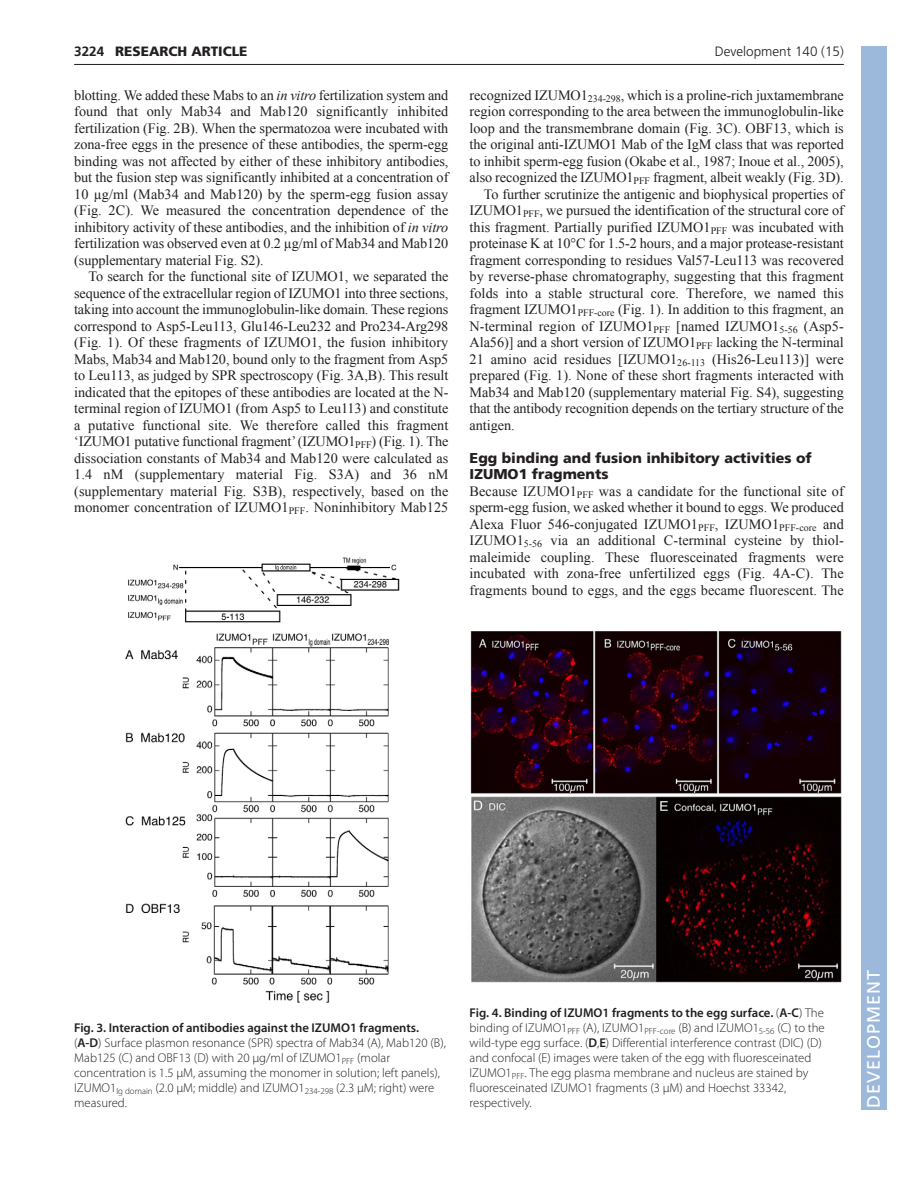
<style>
.page{position:relative;width:918px;height:1188px;background:#fff}
.page>*{position:absolute;margin:0;border:0;box-sizing:border-box;transform-origin:0 0}
.t1{font:18px "Frutiger LT Std";letter-spacing:.055em;color:#fff}
.t2{font:14.25px/16.5px "Times New Roman";letter-spacing:-.005em;color:#231f20;text-align:justify}
.t3{font:900 14.25px/16.5px "Frutiger LT Std";color:#231f20}
.t4{font:300 13.5px "Frutiger";color:#231f20}
.t5{font:900 13.5px "Frutiger LT Std";color:#231f20}
.t6{font:700 13.5px "Frutiger LT Std";color:#231f20}
.t7{font:300 12.75px/15px "Myriad Pro";color:#231f20}
.s1{font-style:italic}
.s2{font-weight:600}
</style>
<div class="page">
<hr style="left:74px;top:64px;width:770px;height:1px;background:#231f20">
<img style="left:125px;top:557px;width:275px;height:446px">
<img style="left:470px;top:631px;width:372px;height:352px">
<div style="left:861px;top:46px;width:25px;height:1064px;background:#9cb9db"></div>
<p class="t5" style="left:115px;top:46px;width:134px">RESEARCH ARTICLE</p>
<p class="t4" style="left:715px;top:46px;width:131px">Development 140 (15)</p>
<p class="t6" style="left:74px;top:46px;width:32px">3224</p>
<p class="t2" style="left:74px;top:87px;width:376px">blotting. We added these Mabs to an <span class="s1">in vitro</span> fertilization system and found that only Mab34 and Mab120 significantly inhibited fertilization (Fig. 2B). When the spermatozoa were incubated with zona-free eggs in the presence of these antibodies, the sperm-egg binding was not affected by either of these inhibitory antibodies, but the fusion step was significantly inhibited at a concentration of 10 µg/ml (Mab34 and Mab120) by the sperm-egg fusion assay (Fig. 2C). We measured the concentration dependence of the inhibitory activity of these antibodies, and the inhibition of <span class="s1">in vitro </span>fertilization was observed even at 0.2 µg/ml of Mab34 and Mab120 (supplementary material Fig. S2).</p>
<p class="t2" style="left:74px;top:268px;width:376px;text-indent:14px">To search for the functional site of IZUMO1, we separated the sequence of the extracellular region of IZUMO1 into three sections, taking into account the immunoglobulin-like domain. These regions correspond to Asp5-Leu113, Glu146-Leu232 and Pro234-Arg298 (Fig. 1). Of these fragments of IZUMO1, the fusion inhibitory Mabs, Mab34 and Mab120, bound only to the fragment from Asp5 to Leu113, as judged by SPR spectroscopy (Fig. 3A,B). This result indicated that the epitopes of these antibodies are located at the N&shy;terminal region of IZUMO1 (from Asp5 to Leu113) and constitute a putative functional site. We therefore called this fragment ‘IZUMO1 putative functional fragment’ (IZUMO1<sub>PFF</sub>) (Fig. 1). The dissociation constants of Mab34 and Mab120 were calculated as 1.4 nM (supplementary material Fig. S3A) and 36 nM (supplementary material Fig. S3B), respectively, based on the monomer concentration of IZUMO1<sub>PFF</sub>. Noninhibitory Mab125</p>
<p class="t2" style="left:470px;top:87px;width:376px">recognized IZUMO1<sub>234-298</sub>, which is a proline-rich juxtamembrane</p>
<p class="t2" style="left:470px;top:103px;width:376px">region corresponding to the area between the immunoglobulin-like</p>
<p class="t2" style="left:470px;top:120px;width:376px">loop and the transmembrane domain (Fig. 3C). OBF13, which is</p>
<p class="t2" style="left:470px;top:136px;width:376px">the original anti-IZUMO1 Mab of the IgM class that was reported</p>
<p class="t2" style="left:470px;top:153px;width:376px">to inhibit sperm-egg fusion (Okabe et al., 1987; Inoue et al., 2005),</p>
<p class="t2" style="left:470px;top:169px;width:376px">also recognized the IZUMO1<sub>PFF</sub> fragment, albeit weakly (Fig. 3D).</p>
<p class="t2" style="left:484px;top:186px;width:361px">To further scrutinize the antigenic and biophysical properties of</p>
<p class="t2" style="left:470px;top:202px;width:376px">IZUMO1<sub>PFF</sub>, we pursued the identification of the structural core of</p>
<p class="t2" style="left:470px;top:219px;width:376px">this fragment. Partially purified IZUMO1<sub>PFF</sub> was incubated with</p>
<p class="t2" style="left:470px;top:235px;width:376px">proteinase K at 10°C for 1.5-2 hours, and a major protease-resistant</p>
<p class="t2" style="left:470px;top:252px;width:376px">fragment corresponding to residues Val57-Leu113 was recovered</p>
<p class="t2" style="left:470px;top:268px;width:376px">by reverse-phase chromatography, suggesting that this fragment</p>
<p class="t2" style="left:470px;top:285px;width:376px">folds into a stable structural core. Therefore, we named this</p>
<p class="t2" style="left:470px;top:301px;width:376px">fragment IZUMO1<sub>PFF-core</sub> (Fig. 1). In addition to this fragment, an</p>
<p class="t2" style="left:470px;top:318px;width:376px">N-terminal region of IZUMO1<sub>PFF</sub> [named IZUMO1<sub>5-56</sub> (Asp5-</p>
<p class="t2" style="left:470px;top:334px;width:376px">Ala56)] and a short version of IZUMO1<sub>PFF</sub> lacking the N-terminal</p>
<p class="t2" style="left:470px;top:351px;width:376px">21 amino acid residues [IZUMO1<sub>26-113</sub> (His26-Leu113)] were</p>
<p class="t2" style="left:470px;top:367px;width:376px">prepared (Fig. 1). None of these short fragments interacted with</p>
<p class="t2" style="left:470px;top:384px;width:376px">Mab34 and Mab120 (supplementary material Fig. S4), suggesting</p>
<p class="t2" style="left:470px;top:400px;width:376px">that the antibody recognition depends on the tertiary structure of the</p>
<p class="t2" style="left:470px;top:417px;width:47px">antigen.</p>
<p class="t3" style="left:470px;top:451px;width:344px">Egg binding and fusion inhibitory activities of<br>IZUMO1 fragments</p>
<p class="t2" style="left:470px;top:483px;width:376px">Because IZUMO1<sub>PFF</sub> was a candidate for the functional site of sperm-egg fusion, we asked whether it bound to eggs. We produced Alexa Fluor 546-conjugated IZUMO1<sub>PFF</sub>, IZUMO1<sub>PFF-core</sub> and IZUMO1<sub>5-56</sub> via an additional C-terminal cysteine by thiol&shy;maleimide coupling. These fluoresceinated fragments were incubated with zona-free unfertilized eggs (Fig. 4A-C). The fragments bound to eggs, and the eggs became fluorescent. The</p>
<p class="t7" style="left:74px;top:1022px;width:373px"><span class="s2">Fig. 3. Interaction of antibodies against the IZUMO1 fragments. </span>(<span class="s2">A-D</span>) Surface plasmon resonance (SPR) spectra of Mab34 (A), Mab120 (B), Mab125 (C) and OBF13 (D) with 20 μg/ml of IZUMO1<sub>PFF</sub> (molar concentration is 1.5 μM, assuming the monomer in solution; left panels), IZUMO1<sub>Ig</sub> <sub>domain</sub> (2.0 μM; middle) and IZUMO1<sub>234-298</sub> (2.3 μM; right) were measured.</p>
<p class="t7" style="left:470px;top:1006px;width:357px"><span class="s2">Fig. 4. Binding of IZUMO1 fragments to the egg surface.</span> (<span class="s2">A-C</span>) The binding of IZUMO1<sub>PFF</sub> (A), IZUMO1<sub>PFF-core</sub> (B) and IZUMO1<sub>5-56</sub> (C) to the wild-type egg surface. (<span class="s2">D</span>,<span class="s2">E</span>) Differential interference contrast (DIC) (D) and confocal (E) images were taken of the egg with fluoresceinated IZUMO1<sub>PFF</sub>. The egg plasma membrane and nucleus are stained by fluoresceinated IZUMO1 fragments (3 μM) and Hoechst 33342, respectively.</p>
<p class="t1" style="left:863px;top:1108px;width:140px;rotate:-90deg">DEVELOPMENT</p>
</div>
